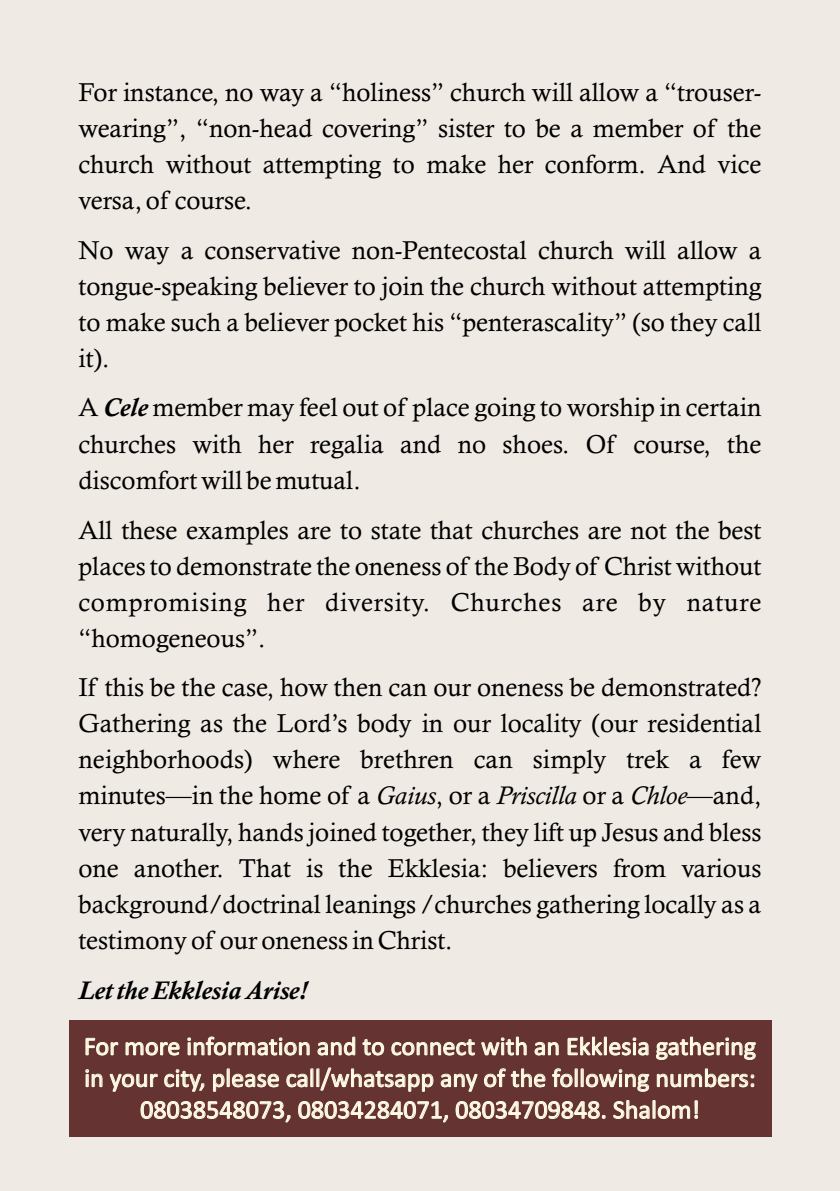
<style>
.page{position:relative;width:840px;height:1191px;background:#fff}
.page>*{position:absolute;margin:0;border:0;box-sizing:border-box;transform-origin:0 0}
.t1{font:26px/36px "Calisto";color:#000;text-align:justify}
.t2{font:26px/31.8px "Calibri";color:#fffde5;text-align:center}
.t3{font:italic 700 26px "Calisto";color:#000}
.s1{font-weight:700;font-style:italic}
.s2{font-style:italic}
</style>
<div class="page">
<div style="left:0;top:0;width:839px;height:1191px;background:#f0eae4"></div>
<div style="left:69px;top:1020px;width:702px;height:116px;background:#633"></div>
<p class="t1" style="left:78px;top:76px;width:684px">For instance, no way a “holiness” church will allow a “trouser&shy;wearing”, “non-head covering” sister to be a member of the church without attempting to make her conform. And vice versa, of course.</p>
<p class="t1" style="left:78px;top:234px;width:684px">No way a conservative non-Pentecostal church will allow a tongue-speaking believer to join the church without attempting to make such a believer pocket his “penterascality” (so they call it).</p>
<p class="t1" style="left:78px;top:391px;width:684px">A <span class="s1">Cele</span> member may feel out of place going to worship in certain churches with her regalia and no shoes. Of course, the discomfort will be mutual.</p>
<p class="t1" style="left:78px;top:514px;width:684px">All these examples are to state that churches are not the best places to demonstrate the oneness of the Body of Christ without compromising her diversity. Churches are by nature “homogeneous”.</p>
<p class="t1" style="left:78px;top:671px;width:684px">If this be the case, how then can our oneness be demonstrated?<br>Gathering as the Lord’s body in our locality (our residential neighborhoods) where brethren can simply trek a few minutes—in the home of a <span class="s2">Gaius</span>, or a <span class="s2">Priscilla</span> or a <span class="s2">Chloe</span>—and, very naturally, hands joined together, they lift up Jesus and bless one another. That is the Ekklesia: believers from various background/doctrinal leanings /churches gathering locally as a testimony of our oneness in Christ.</p>
<p class="t3" style="left:78px;top:980px;width:229px">Let the Ekklesia Arise!</p>
<p class="t2" style="left:84px;top:1032px;width:673px">For more information and to connect with an Ekklesia gathering in your city, please call/whatsapp any of the following numbers:<br>08038548073, 08034284071, 08034709848. Shalom!</p>
</div>
